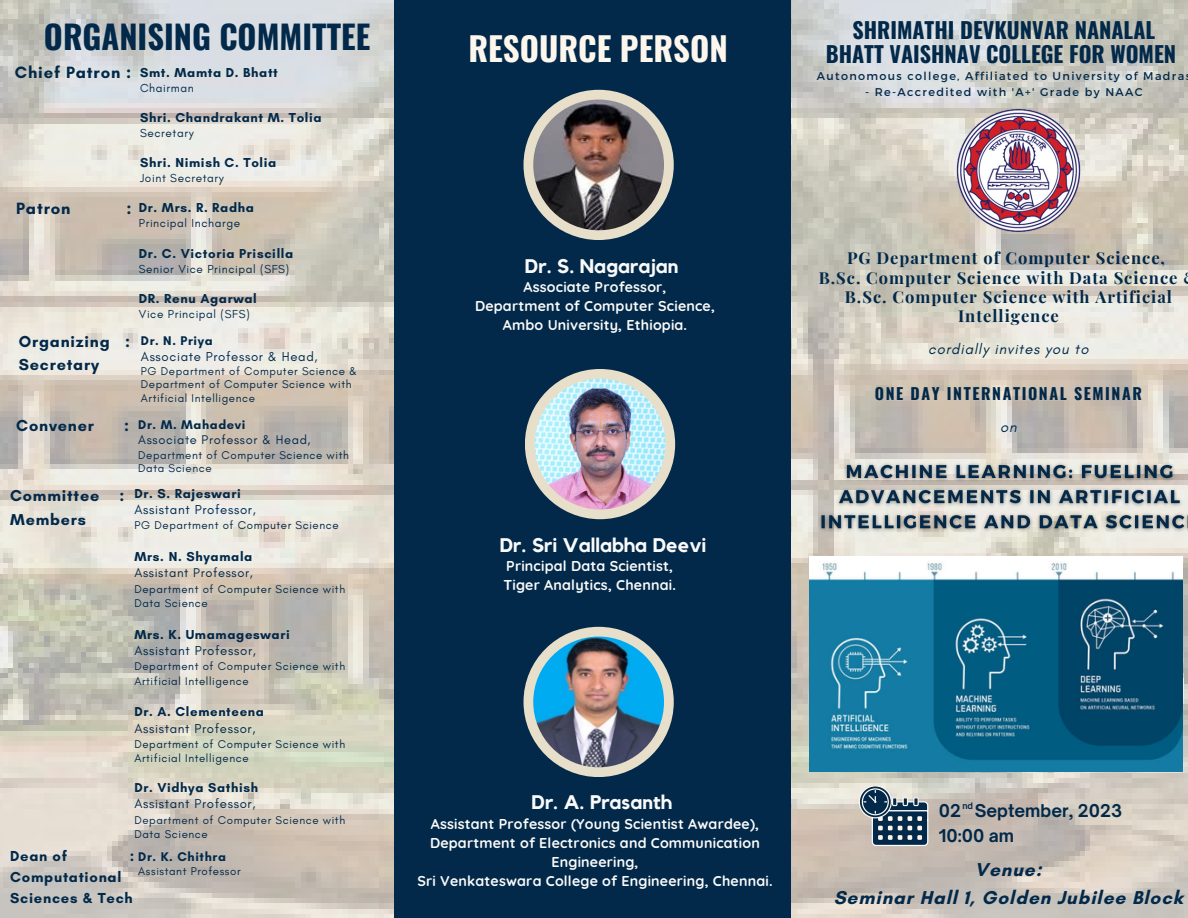
<style>
.page{position:relative;width:1188px;height:918px;background:#fff}
.page>*{position:absolute;margin:0;border:0;box-sizing:border-box;transform-origin:0 0}
.t1{font:700 33px "Oswald";color:#fdf6ec}
.t2{font:700 32.55px "Oswald";color:#022949}
.t3{font:700 22.05px/23.7px "Oswald";color:#022949;text-align:center}
.t4{font:700 19.65px "Kollektif";letter-spacing:.005em;color:#fafafa}
.t5{font:700 19.05px "Glacial Indifference";letter-spacing:.05em;color:#022949}
.t6{font:700 16.8px "Open Sauce One";color:#022949}
.t7{font:700 16.65px "Glacial Indifference";letter-spacing:.05em;color:#022949}
.t8{font:700 16.5px "Playfair Display";letter-spacing:.06em;color:#022949}
.t9{font:700 16.2px/23.5px "Glacial Indifference";letter-spacing:.05em;color:#022949}
.t10{font:700 16.05px/23.1px "Glacial Indifference";letter-spacing:.05em;color:#022949}
.t11{font:700 15.9px "Oswald";letter-spacing:.1em;color:#022949}
.t12{font:italic 14.85px "Glacial Indifference";letter-spacing:.06em;color:#022949}
.t13{font:700 14.7px/21.3px "Glacial Indifference";letter-spacing:.05em;color:#022949}
.t14{font:700 14.25px/19px "Quicksand";letter-spacing:.015em;color:#fafafa;text-align:center}
.t15{font:700 13.2px "Glacial Indifference";letter-spacing:.05em;color:#022949}
.t16{font:13.2px "Glacial Indifference";letter-spacing:.05em;color:#022949}
.t17{font:12.9px "Glacial Indifference";letter-spacing:.05em;color:#022949}
.t18{font:700 12.9px "Glacial Indifference";letter-spacing:.05em;color:#022949}
.t19{font:11.85px "Glacial Indifference";letter-spacing:.05em;color:#022949}
.t20{font:11.55px/14.4px "Glacial Indifference";letter-spacing:.05em;color:#022949}
.t21{font:11.25px "Montserrat";letter-spacing:.12em;color:#022949}
.t22{font:700 8.55px "Open Sauce One";color:#022949}
</style>
<div class="page">
<img style="left:0;top:0;width:1188px;height:918px">
<div style="left:394px;top:0;width:396px;height:918px;background:#022949"></div>
<img style="left:957px;top:109px;width:123px;height:123px">
<svg style="left:859px;top:785px;width:69px;height:61px;background:#6a7d8a"></svg>
<div style="left:524px;top:90px;width:150px;height:150px;background:#e7dfca;border-radius:50%"></div>
<img style="left:533px;top:100px;width:131px;height:130px;border-radius:50%">
<div style="left:525px;top:369px;width:150px;height:150px;background:#e7dfca;border-radius:50%"></div>
<img style="left:535px;top:379px;width:130px;height:130px;border-radius:50%">
<div style="left:524px;top:627px;width:150px;height:150px;background:#e7dfca;border-radius:50%"></div>
<img style="left:533px;top:637px;width:131px;height:130px;border-radius:50%">
<img style="left:809px;top:556px;width:374px;height:215px">
<img style="left:814px;top:455px;width:374px;height:86px">
<p class="t2" style="left:44px;top:11px;width:328px">ORGANISING COMMITTEE</p>
<p class="t7" style="left:15px;top:63px;width:118px">Chief Patron :</p>
<p class="t15" style="left:140px;top:64px;width:139px">Smt. Mamta D. Bhatt</p>
<p class="t19" style="left:140px;top:80px;width:55px">Chairman</p>
<p class="t15" style="left:140px;top:110px;width:183px">Shri. Chandrakant M. Tolia</p>
<p class="t19" style="left:140px;top:126px;width:55px">Secretary</p>
<p class="t15" style="left:140px;top:155px;width:138px">Shri. Nimish C. Tolia</p>
<p class="t19" style="left:140px;top:171px;width:85px">Joint Secretary</p>
<p class="t7" style="left:16px;top:198px;width:56px">Patron</p>
<p class="t7" style="left:126px;top:198px;width:7px">:</p>
<p class="t15" style="left:139px;top:200px;width:117px">Dr. Mrs. R. Radha</p>
<p class="t19" style="left:139px;top:216px;width:103px">Principal Incharge</p>
<p class="t15" style="left:139px;top:245px;width:156px">Dr. C. Victoria Priscilla</p>
<p class="t19" style="left:139px;top:261px;width:152px">Senior Vice Principal (SFS)</p>
<p class="t15" style="left:139px;top:291px;width:120px">DR. Renu Agarwal</p>
<p class="t19" style="left:139px;top:307px;width:112px">Vice Principal (SFS)</p>
<p class="t9" style="left:19px;top:329px;width:113px">Organizing :<br>Secretary</p>
<p class="t18" style="left:141px;top:333px;width:73px">Dr. N. Priya</p>
<p class="t16" style="left:141px;top:348px;width:178px">Associate Professor &amp; Head,</p>
<p class="t20" style="left:141px;top:364px;width:218px;line-height:13.4px">PG Department of Computer Science &amp;<br>Department of Computer Science with<br>Artificial Intelligence</p>
<p class="t9" style="left:16px;top:413px;width:79px">Convener</p>
<p class="t9" style="left:124px;top:413px;width:6px">:</p>
<p class="t18" style="left:138px;top:417px;width:109px">Dr. M. Mahadevi</p>
<p class="t17" style="left:138px;top:432px;width:174px">Associate Professor &amp; Head,</p>
<p class="t20" style="left:138px;top:448px;width:212px;line-height:13.4px">Department of Computer Science with<br>Data Science</p>
<p class="t10" style="left:10px;top:484px;width:116px">Committee :<br>Members</p>
<p class="t15" style="left:134px;top:485px;width:108px">Dr. S. Rajeswari</p>
<p class="t16" style="left:134px;top:502px;width:123px">Assistant Professor,</p>
<p class="t20" style="left:134px;top:518px;width:206px">PG Department of Computer Science</p>
<p class="t15" style="left:134px;top:549px;width:119px">Mrs. N. Shyamala</p>
<p class="t17" style="left:134px;top:565px;width:120px">Assistant Professor,</p>
<p class="t20" style="left:134px;top:581px;width:212px">Department of Computer Science with<br>Data Science</p>
<p class="t15" style="left:134px;top:626px;width:157px">Mrs. K. Umamageswari</p>
<p class="t16" style="left:134px;top:642px;width:123px">Assistant Professor,</p>
<p class="t20" style="left:134px;top:659px;width:212px">Department of Computer Science with<br>Artificial Intelligence</p>
<p class="t15" style="left:134px;top:704px;width:131px">Dr. A. Clementeena</p>
<p class="t16" style="left:134px;top:720px;width:122px">Assistant Professor,</p>
<p class="t20" style="left:134px;top:737px;width:212px">Department of Computer Science with<br>Artificial Intelligence</p>
<p class="t15" style="left:134px;top:779px;width:125px">Dr. Vidhya Sathish</p>
<p class="t16" style="left:134px;top:796px;width:122px">Assistant Professor,</p>
<p class="t20" style="left:134px;top:812px;width:212px">Department of Computer Science with<br>Data Science</p>
<p class="t13" style="left:10px;top:845px;width:58px">Dean of</p>
<p class="t13" style="left:130px;top:845px;width:6px">:</p>
<p class="t13" style="left:10px;top:866px;width:124px">Computational<br>Sciences &amp; Tech</p>
<p class="t18" style="left:138px;top:849px;width:89px">Dr. K. Chithra</p>
<p class="t20" style="left:138px;top:864px;width:104px">Assistant Professor</p>
<p class="t1" style="left:468px;top:23px;width:261px">RESOURCE PERSON</p>
<p class="t4" style="left:525px;top:257px;width:155px">Dr. S. Nagarajan</p>
<p class="t14" style="left:524px;top:277px;width:145px">Associate Professor,</p>
<p class="t14" style="left:475px;top:296px;width:241px">Department of Computer Science,</p>
<p class="t14" style="left:503px;top:315px;width:186px">Ambo University, Ethiopia.</p>
<p class="t4" style="left:500px;top:536px;width:208px">Dr. Sri Vallabha Deevi</p>
<p class="t14" style="left:506px;top:556px;width:168px">Principal Data Scientist,</p>
<p class="t14" style="left:503px;top:575px;width:174px">Tiger Analytics, Chennai.</p>
<p class="t3" style="left:826px;top:17px;width:352px">SHRIMATHI DEVKUNVAR NANALAL<br>BHATT VAISHNAV COLLEGE FOR WOMEN</p>
<p class="t21" style="left:817px;top:69px;width:369px">Autonomous college, Affiliated to University of Madra</p>
<p class="t21" style="left:865px;top:85px;width:279px">- Re-Accredited with 'A+' Grade by NAAC</p>
<p class="t8" style="left:847px;top:246px;width:320px">PG Department of Computer Science,</p>
<p class="t8" style="left:819px;top:266px;width:360px">B.Sc. Computer Science with Data Science</p>
<p class="t8" style="left:845px;top:285px;width:329px">B.Sc. Computer Science with Artificial</p>
<p class="t8" style="left:958px;top:305px;width:102px">Intelligence</p>
<p class="t12" style="left:928px;top:340px;width:162px">cordially invites you to</p>
<p class="t11" style="left:875px;top:381px;width:269px">ONE DAY INTERNATIONAL SEMINAR</p>
<p class="t12" style="left:1000px;top:418px;width:18px">on</p>
<p class="t4" style="left:532px;top:794px;width:142px">Dr. A. Prasanth</p>
<p class="t14" style="left:431px;top:814px;width:330px">Assistant Professor (Young Scientist Awardee),</p>
<p class="t14" style="left:430px;top:833px;width:331px">Department of Electronics and Communication<br>Engineering,</p>
<p class="t14" style="left:417px;top:871px;width:357px">Sri Venkateswara College of Engineering, Chennai.</p>
<p class="t22" style="left:962px;top:801px;width:12px">nd</p>
<p class="t6" style="left:939px;top:800px;width:185px">02 September, 2023</p>
<p class="t6" style="left:939px;top:825px;width:77px">10:00 am</p>
<p class="t5" style="left:975px;top:858px;width:68px">Venue:</p>
<p class="t5" style="left:834px;top:886px;width:351px">Seminar Hall 1, Golden Jubilee Block</p>
</div>
